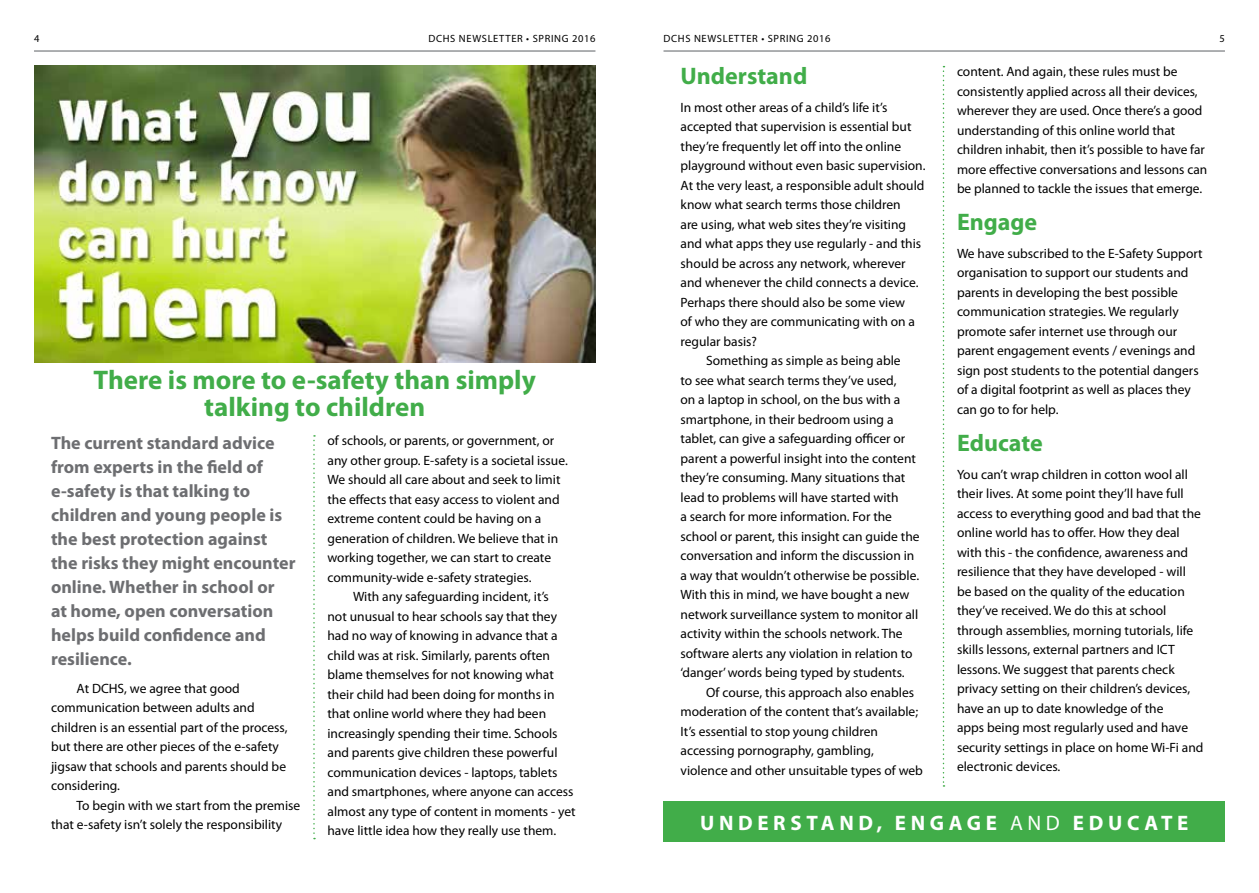
<style>
.page{position:relative;width:1259px;height:893px;background:#fff}
.page>*{position:absolute;margin:0;border:0;box-sizing:border-box;transform-origin:0 0}
.t1{font:700 27px/27px "Myriad Pro";color:#41ad49;text-align:center}
.t2{font:700 24px "Myriad Pro";color:#41ad49}
.t3{font:700 21px "Myriad Pro";letter-spacing:.22em;color:#fff}
.t4{font:700 18px/24px "Myriad Pro";color:#6d6e71}
.t5{font:13.5px/19.5px "Myriad Pro";color:#000}
.t6{font:10.5px "Myriad Pro";letter-spacing:.06em;color:#000}
.s1{font-weight:400}
</style>
<div class="page">
<hr style="left:663px;top:50px;width:562px;height:2px;background:#939598">
<hr style="left:34px;top:50px;width:561px;height:2px;background:#939598">
<svg style="left:313px;top:435px;width:2px;height:404px"></svg>
<img style="left:34px;top:66px;width:561px;height:296px">
<svg style="left:942px;top:66px;width:2px;height:721px"></svg>
<div style="left:663px;top:801px;width:562px;height:41px;background:#41ad49"></div>
<p class="t6" style="left:34px;top:32px;width:7px">4</p>
<p class="t6" style="left:428px;top:32px;width:168px">DCHS NEWSLETTER • SPRING 2016</p>
<p class="t6" style="left:663px;top:32px;width:168px">DCHS NEWSLETTER • SPRING 2016</p>
<p class="t6" style="left:1219px;top:32px;width:7px">5</p>
<h1 class="t1" style="left:94px;top:366px;width:444px">There is more to e-safety than simply talking to children</h1>
<p class="t4" style="left:51px;top:430px;width:246px">The current standard advice from experts in the field of e-safety is that talking to children and young people is the best protection against the risks they might encounter online. Whether in school or<br>at home, open conversation helps build confidence and resilience.</p>
<p class="t5" style="left:51px;top:678px;width:238px;text-indent:26px">At DCHS, we agree that good communication between adults and children is an essential part of the process, but there are other pieces of the e-safety jigsaw that schools and parents should be considering.</p>
<p class="t5" style="left:51px;top:795px;width:251px;text-indent:26px">To begin with we start from the premise that e-safety isn’t solely the responsibility</p>
<p class="t5" style="left:327px;top:431px;width:242px">of schools, or parents, or government, or any other group. E-safety is a societal issue.<br>We should all care about and seek to limit the effects that easy access to violent and extreme content could be having on a generation of children. We believe that in working together, we can start to create community-wide e-safety strategies.</p>
<p class="t5" style="left:327px;top:587px;width:250px;text-indent:26px">With any safeguarding incident, it’s<br>not unusual to hear schools say that they had no way of knowing in advance that a child was at risk. Similarly, parents often blame themselves for not knowing what their child had been doing for months in that online world where they had been increasingly spending their time. Schools and parents give children these powerful communication devices - laptops, tablets and smartphones, where anyone can access almost any type of content in moments - yet have little idea how they really use them.</p>
<h2 class="t2" style="left:680px;top:60px;width:128px">Understand</h2>
<p class="t5" style="left:680px;top:97px;width:208px">In most other areas of a child’s life it’s</p>
<p class="t5" style="left:680px;top:117px;width:232px">accepted that supervision is essential but</p>
<p class="t5" style="left:680px;top:136px;width:222px">they’re frequently let off into the online</p>
<p class="t5" style="left:680px;top:156px;width:246px">playground without even basic supervision.</p>
<p class="t5" style="left:680px;top:175px;width:245px">At the very least, a responsible adult should</p>
<p class="t5" style="left:680px;top:195px;width:222px">know what search terms those children</p>
<p class="t5" style="left:680px;top:214px;width:227px">are using, what web sites they’re visiting</p>
<p class="t5" style="left:680px;top:234px;width:242px">and what apps they use regularly - and this</p>
<p class="t5" style="left:680px;top:253px;width:226px">should be across any network, wherever</p>
<p class="t5" style="left:680px;top:273px;width:240px">and whenever the child connects a device.</p>
<p class="t5" style="left:680px;top:292px;width:226px">Perhaps there should also be some view</p>
<p class="t5" style="left:680px;top:312px;width:236px">of who they are communicating with on a</p>
<p class="t5" style="left:680px;top:331px;width:78px">regular basis?</p>
<p class="t5" style="left:706px;top:351px;width:196px">Something as simple as being able</p>
<p class="t5" style="left:680px;top:370px;width:217px">to see what search terms they’ve used,</p>
<p class="t5" style="left:680px;top:390px;width:221px">on a laptop in school, on the bus with a</p>
<p class="t5" style="left:680px;top:409px;width:214px">smartphone, in their bedroom using a</p>
<p class="t5" style="left:680px;top:429px;width:226px">tablet, can give a safeguarding officer or</p>
<p class="t5" style="left:680px;top:448px;width:237px">parent a powerful insight into the content</p>
<p class="t5" style="left:680px;top:468px;width:226px">they’re consuming. Many situations that</p>
<p class="t5" style="left:680px;top:487px;width:220px">lead to problems will have started with</p>
<p class="t5" style="left:680px;top:507px;width:213px">a search for more information. For the</p>
<p class="t5" style="left:680px;top:526px;width:241px">school or parent, this insight can guide the</p>
<p class="t5" style="left:680px;top:546px;width:235px">conversation and inform the discussion in</p>
<p class="t5" style="left:680px;top:565px;width:240px">a way that wouldn’t otherwise be possible.</p>
<p class="t5" style="left:680px;top:585px;width:230px">With this in mind, we have bought a new</p>
<p class="t5" style="left:680px;top:604px;width:239px">network surveillance system to monitor all</p>
<p class="t5" style="left:680px;top:624px;width:224px">activity within the schools network. The</p>
<p class="t5" style="left:680px;top:643px;width:234px">software alerts any violation in relation to</p>
<p class="t5" style="left:680px;top:663px;width:226px">‘danger’ words being typed by students.</p>
<p class="t5" style="left:706px;top:682px;width:210px">Of course, this approach also enables</p>
<p class="t5" style="left:680px;top:702px;width:239px">moderation of the content that’s available;</p>
<p class="t5" style="left:680px;top:721px;width:199px">It’s essential to stop young children</p>
<p class="t5" style="left:680px;top:741px;width:195px">accessing pornography, gambling,</p>
<p class="t5" style="left:680px;top:760px;width:244px">violence and other unsuitable types of web</p>
<p class="t5" style="left:957px;top:62px;width:252px">content. And again, these rules must be consistently applied across all their devices, wherever they are used. Once there’s a good understanding of this online world that children inhabit, then it’s possible to have far more effective conversations and lessons can be planned to tackle the issues that emerge.</p>
<h2 class="t2" style="left:957px;top:206px;width:82px">Engage</h2>
<p class="t5" style="left:957px;top:243px;width:247px">We have subscribed to the E-Safety Support organisation to support our students and parents in developing the best possible communication strategies. We regularly promote safer internet use through our parent engagement events / evenings and sign post students to the potential dangers of a digital footprint as well as places they can go to for help.</p>
<h2 class="t2" style="left:957px;top:427px;width:87px">Educate</h2>
<p class="t5" style="left:957px;top:464px;width:248px">You can’t wrap children in cotton wool all their lives. At some point they’ll have full access to everything good and bad that the online world has to offer. How they deal with this - the confidence, awareness and resilience that they have developed - will be based on the quality of the education they’ve received. We do this at school through assemblies, morning tutorials, life skills lessons, external partners and ICT lessons. We suggest that parents check privacy setting on their children’s devices, have an up to date knowledge of the<br>apps being most regularly used and have security settings in place on home Wi-Fi and electronic devices.</p>
<h3 class="t3" style="left:700px;top:809px;width:490px">UNDERSTAND, ENGAGE <span class="s1">AND</span> EDUCATE</h3>
</div>
